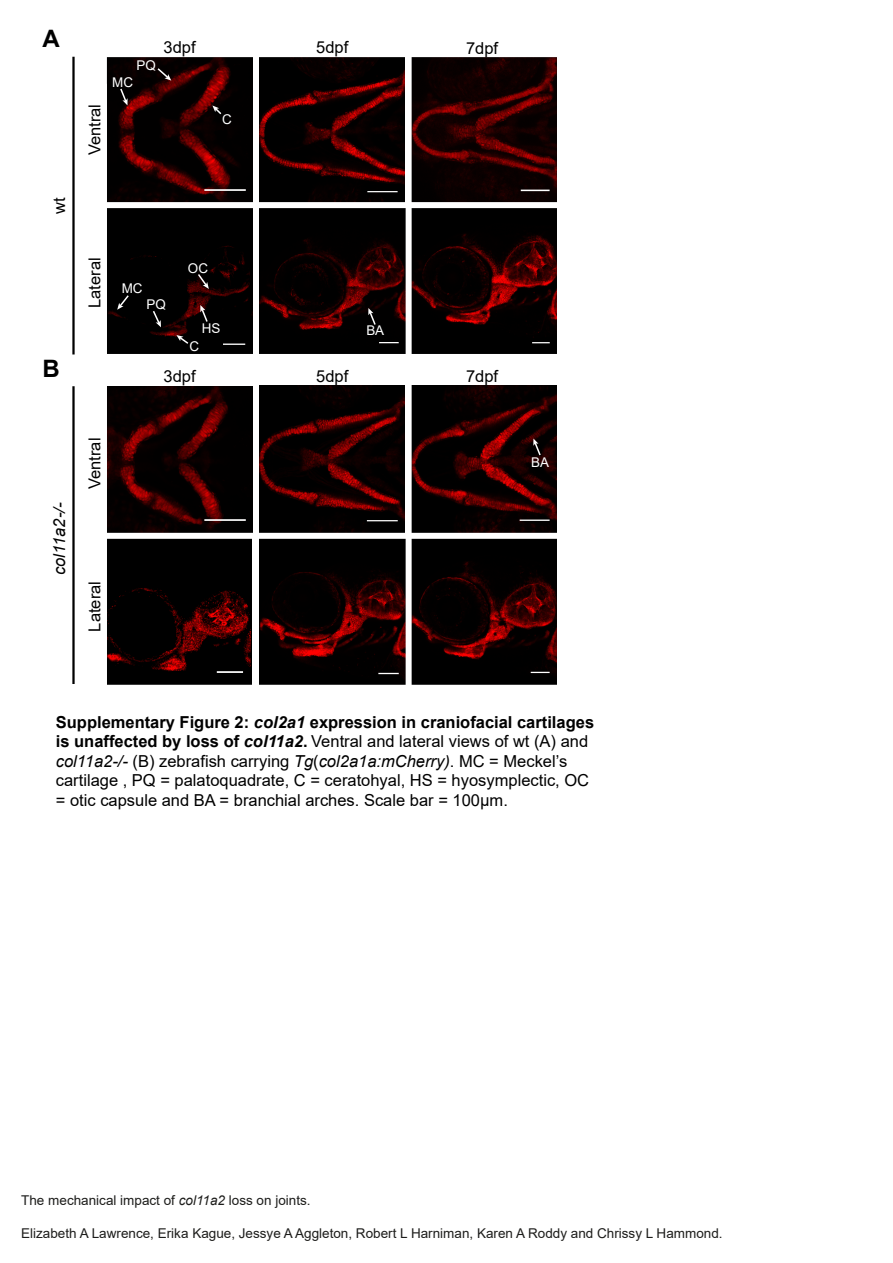
<style>
.page{position:relative;width:893px;height:1263px;background:#fff}
.page>*{position:absolute;margin:0;border:0;box-sizing:border-box;transform-origin:0 0}
.t1{font:700 24px "Arial";color:#000}
.t2{font:16.5px/19.5px "Arial";color:#000}
.t3{font:italic 16.5px "Arial";color:#000}
.t4{font:13.5px "Arial";color:#1d1d1b}
.t5{font:13.35px "Arial";color:#fff}
.s1{font-weight:700}
.s2{font-weight:700;font-style:italic}
.s3{font-style:italic}
</style>
<div class="page">
<img style="left:107px;top:57px;width:146px;height:145px">
<img style="left:107px;top:386px;width:145px;height:147px">
<img style="left:259px;top:386px;width:145px;height:147px">
<img style="left:259px;top:57px;width:146px;height:145px">
<img style="left:259px;top:208px;width:146px;height:146px">
<img style="left:259px;top:539px;width:146px;height:146px">
<img style="left:412px;top:208px;width:145px;height:146px">
<img style="left:412px;top:539px;width:145px;height:145px">
<img style="left:412px;top:386px;width:145px;height:147px">
<img style="left:412px;top:57px;width:144px;height:145px">
<div style="left:105px;top:208px;width:147px;height:147px;background:#000"></div>
<img style="left:108px;top:245px;width:144px;height:100px">
<div style="left:104px;top:538px;width:148px;height:148px;background:#000"></div>
<img style="left:107px;top:588px;width:144px;height:97px">
<div style="left:88px;top:354px;width:471px;height:6px;background:#fff"></div>
<div style="left:101px;top:533px;width:470px;height:6px;background:#fff"></div>
<div style="left:101px;top:53px;width:6px;height:648px;background:#fff"></div>
<div style="left:96px;top:685px;width:471px;height:6px;background:#fff"></div>
<hr style="left:72px;top:57px;width:3px;height:297px;background:#000">
<hr style="left:72px;top:386px;width:3px;height:298px;background:#000">
<svg style="left:368px;top:308px;width:9px;height:18px"></svg>
<svg style="left:200px;top:305px;width:9px;height:18px"></svg>
<svg style="left:196px;top:272px;width:13px;height:17px"></svg>
<svg style="left:176px;top:335px;width:14px;height:10px"></svg>
<svg style="left:152px;top:309px;width:9px;height:18px"></svg>
<svg style="left:117px;top:294px;width:13px;height:16px"></svg>
<svg style="left:533px;top:438px;width:9px;height:19px"></svg>
<svg style="left:212px;top:105px;width:11px;height:11px"></svg>
<svg style="left:156px;top:67px;width:15px;height:14px"></svg>
<svg style="left:119px;top:87px;width:9px;height:18px"></svg>
<h1 class="t1" style="left:43px;top:22px;width:19px">A</h1>
<p class="t2" style="left:49px;top:214px;width:18px;rotate:-90deg">wt</p>
<h1 class="t1" style="left:43px;top:352px;width:19px">B</h1>
<p class="t3" style="left:49px;top:575px;width:74px;rotate:-90deg">col11a2-/-</p>
<p class="t2" style="left:85px;top:155px;width:53px;rotate:-90deg">Ventral</p>
<p class="t5" style="left:136px;top:56px;width:21px">PQ</p>
<p class="t5" style="left:112px;top:73px;width:22px">MC</p>
<p class="t2" style="left:164px;top:37px;width:34px">3dpf</p>
<p class="t2" style="left:316px;top:37px;width:34px">5dpf</p>
<p class="t2" style="left:466px;top:38px;width:34px">7dpf</p>
<p class="t5" style="left:222px;top:110px;width:11px">C</p>
<p class="t2" style="left:85px;top:308px;width:52px;rotate:-90deg">Lateral</p>
<p class="t2" style="left:85px;top:489px;width:53px;rotate:-90deg">Ventral</p>
<p class="t5" style="left:122px;top:279px;width:22px">MC</p>
<p class="t5" style="left:146px;top:295px;width:21px">PQ</p>
<p class="t5" style="left:188px;top:259px;width:22px">OC</p>
<p class="t5" style="left:202px;top:319px;width:20px">HS</p>
<p class="t5" style="left:189px;top:337px;width:11px">C</p>
<p class="t5" style="left:366px;top:321px;width:19px">BA</p>
<p class="t2" style="left:164px;top:366px;width:34px">3dpf</p>
<p class="t2" style="left:316px;top:366px;width:34px">5dpf</p>
<p class="t2" style="left:466px;top:366px;width:34px">7dpf</p>
<p class="t2" style="left:85px;top:631px;width:52px;rotate:-90deg">Lateral</p>
<p class="t5" style="left:531px;top:453px;width:19px">BA</p>
<p class="t2" style="left:56px;top:712px;width:540px"><span class="s1">Supplementary Figure 2:</span> <span class="s2">col2a1</span> <span class="s1">expression in craniofacial cartilages is unaffected by loss of</span> <span class="s2">col11a2</span><span class="s1">.</span> Ventral and lateral views of wt (A) and <span class="s3">col11a2-/-</span> (B) zebrafish carrying <span class="s3">Tg</span>(<span class="s3">col2a1a:mCherry)</span>. MC = Meckel’s cartilage , PQ = palatoquadrate, C = ceratohyal, HS = hyosymplectic, OC = otic capsule and BA = branchial arches. Scale bar = 100µm.</p>
<p class="t4" style="left:21px;top:1191px;width:291px">The mechanical impact of <span class="s3">col11a2</span> loss on joints.</p>
<p class="t4" style="left:21px;top:1224px;width:703px">Elizabeth A Lawrence, Erika Kague, Jessye A Aggleton, Robert L Harniman, Karen A Roddy and Chrissy L Hammond.</p>
</div>
